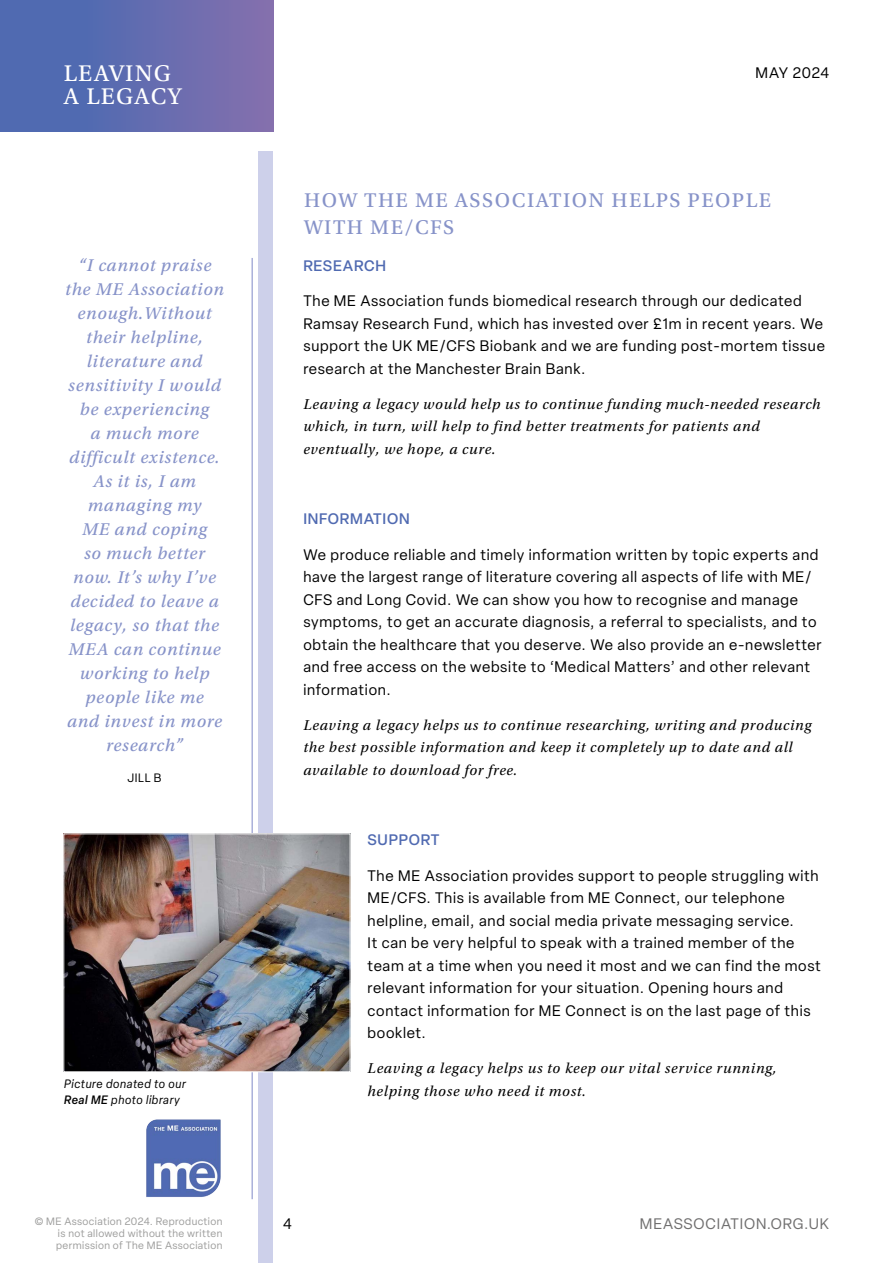
<style>
.page{position:relative;width:893px;height:1263px;background:#fff}
.page>*{position:absolute;margin:0;border:0;box-sizing:border-box;transform-origin:0 0}
.t1{font:24px "Utopia Std Capt";letter-spacing:.05em;color:#fff}
.t2{font:21px/27px "Utopia Std Capt";letter-spacing:.07em;color:#8793c9}
.t3{font:18px/24px "Utopia Std Capt It";letter-spacing:.04em;color:#8793c9;text-align:center}
.t4{font:15px/22.5px "Elza";letter-spacing:.05em;color:#000}
.t5{font:italic 15px/22.5px "Utopia Std";letter-spacing:.05em;color:#000}
.t6{font:500 15px "Elza";letter-spacing:.05em;color:#506ab1}
.t7{font:15px "Elza";letter-spacing:.06em;color:#706f6f}
.t8{font:italic 12px/16.5px "Elza";letter-spacing:.05em;color:#000}
.t9{font:12px "Elza";color:#000}
.t10{font:10.5px/12px "Elza";letter-spacing:.04em;color:#9d9d9c}
.s1{font-weight:500}
</style>
<div class="page">
<hr style="left:251px;top:258px;width:2px;height:941px;background:#aab1da">
<div style="left:0;top:0;width:273px;height:132px;background:linear-gradient(to right,#4469b2,#816fae)"></div>
<svg style="left:146px;top:1119px;width:75px;height:78px;background:#7186bf"></svg>
<div style="left:258px;top:152px;width:15px;height:1111px;background:#cdd0ea"></div>
<img style="left:65px;top:835px;width:283px;height:235px">
<div style="left:63px;top:833px;width:287px;height:239px;border:1px solid #fff"></div>
<h1 class="t1" style="left:64px;top:60px;width:109px">LEAVING</h1>
<p class="t4" style="left:756px;top:61px;width:75px">MAY 2024</p>
<h1 class="t1" style="left:64px;top:83px;width:120px">A LEGACY</h1>
<p class="t3" style="left:65px;top:253px;width:160px">“I cannot praise the ME Association enough.Without their helpline, literature and sensitivity I would be experiencing<br>a much more difficult existence.<br>As it is, I am managing my<br>ME and coping<br>so much better now. It’s why I’ve decided to leave a legacy, so that the<br>MEA can continue working to help people like me<br>and invest in more research”</p>
<p class="t9" style="left:128px;top:770px;width:36px">JILL B</p>
<p class="t8" style="left:64px;top:1075px;width:123px">Picture donated to our<br><span class="s1">Real ME</span> photo library</p>
<h2 class="t2" style="left:304px;top:187px;width:468px">HOW THE ME ASSOCIATION HELPS PEOPLE<br>WITH ME/CFS</h2>
<p class="t6" style="left:303px;top:255px;width:84px">RESEARCH</p>
<p class="t4" style="left:303px;top:289px;width:523px">The ME Association funds biomedical research through our dedicated Ramsay Research Fund, which has invested over £1m in recent years. We support the UK ME/CFS Biobank and we are funding post-mortem tissue research at the Manchester Brain Bank.</p>
<p class="t5" style="left:303px;top:393px;width:519px">Leaving a legacy would help us to continue funding much-needed research which, in turn, will help to find better treatments for patients and eventually, we hope, a cure.</p>
<p class="t6" style="left:303px;top:509px;width:108px">INFORMATION</p>
<p class="t4" style="left:303px;top:543px;width:520px">We produce reliable and timely information written by topic experts and have the largest range of literature covering all aspects of life with ME/ CFS and Long Covid. We can show you how to recognise and manage symptoms, to get an accurate diagnosis, a referral to specialists, and to obtain the healthcare that you deserve. We also provide an e-newsletter and free access on the website to ‘Medical Matters’ and other relevant information.</p>
<p class="t5" style="left:303px;top:714px;width:510px">Leaving a legacy helps us to continue researching, writing and producing the best possible information and keep it completely up to date and all available to download for free.</p>
<p class="t6" style="left:367px;top:830px;width:73px">SUPPORT</p>
<p class="t4" style="left:367px;top:864px;width:455px">The ME Association provides support to people struggling with ME/CFS. This is available from ME Connect, our telephone helpline, email, and social media private messaging service.<br>It can be very helpful to speak with a trained member of the team at a time when you need it most and we can find the most relevant information for your situation. Opening hours and contact information for ME Connect is on the last page of this booklet.</p>
<p class="t5" style="left:367px;top:1057px;width:411px">Leaving a legacy helps us to keep our vital service running, helping those who need it most.</p>
<p class="t10" style="left:35px;top:1215px;width:189px">© ME Association 2024. Reproduction</p>
<p class="t4" style="left:283px;top:1212px;width:10px">4</p>
<p class="t7" style="left:640px;top:1214px;width:191px">MEASSOCIATION.ORG.UK</p>
<p class="t10" style="left:56px;top:1227px;width:168px">is not allowed without the written permission of The ME Association</p>
</div>
